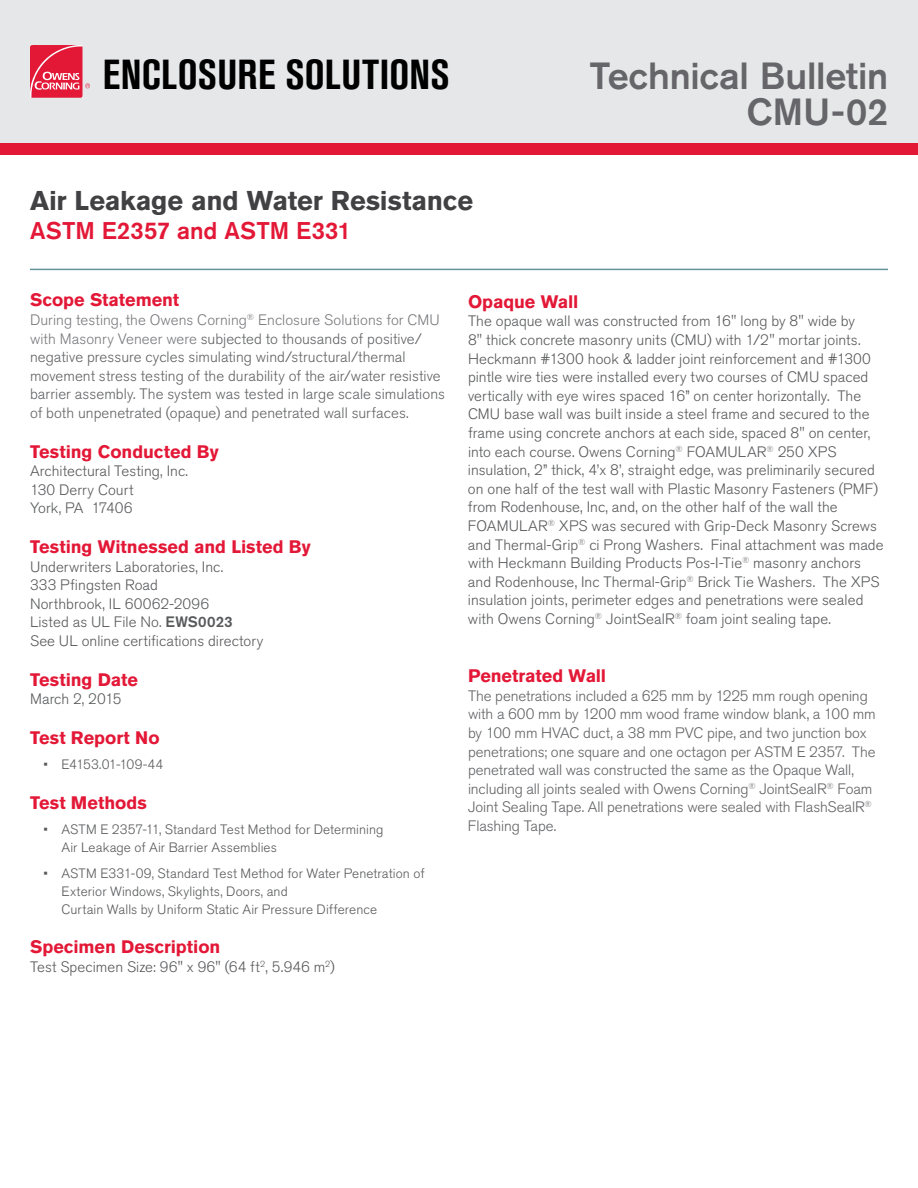
<style>
.page{position:relative;width:918px;height:1188px;background:#fff}
.page>*{position:absolute;margin:0;border:0;box-sizing:border-box;transform-origin:0 0}
.t1{font:700 condensed 41.55px "Akzidenz Grotesk Pro";letter-spacing:.01em;color:#000}
.t2{font:500 37.5px/36px "Akzidenz Grotesk Pro";letter-spacing:-.005em;color:#65656a;text-align:right}
.t3{font:700 27px "Akzidenz Grotesk Pro";letter-spacing:-.005em;color:#414042}
.t4{font:500 24px "Akzidenz Grotesk Pro";color:#e31837}
.t5{font:700 18px "Akzidenz Grotesk Pro";color:#e31837}
.t6{font:300 15px/18.6px "Akzidenz Grotesk Pro";letter-spacing:.005em;color:#58595b}
.t7{font:300 15px/18.6px "Akzidenz Grotesk Pro";color:#616264}
.t8{font:300 13.5px/18px "Akzidenz Grotesk Pro";letter-spacing:.01em;color:#58595b}
.t9{font:300 13.5px "Akzidenz Grotesk Pro";letter-spacing:-.035em;color:#58595b}
.s1{color:#797a7d}
.s2{font-weight:500}
.s3{font-weight:400}
</style>
<div class="page">
<div style="left:0;top:0;width:918px;height:143px;background:#e6e7e8"></div>
<div style="left:0;top:143px;width:918px;height:12px;background:#e31837"></div>
<svg style="left:30px;top:45px;width:60px;height:53px;background:#e65168"></svg>
<hr style="left:30px;top:269px;width:858px;height:1px;background:#67919b">
<h1 class="t1" style="left:103px;top:48px;width:348px">ENCLOSURE SOLUTIONS</h1>
<h2 class="t2" style="left:589px;top:58px;width:300px">Technical Bulletin<br>CMU-02</h2>
<h3 class="t3" style="left:30px;top:184px;width:445px">Air Leakage and Water Resistance</h3>
<h3 class="t4" style="left:30px;top:215px;width:323px">ASTM E2357 and ASTM E331</h3>
<p class="t5" style="left:30px;top:288px;width:151px">Scope Statement</p>
<p class="t7" style="left:30px;top:310px;width:417px"><span class="s1">During testing, the Owens Corning</span><sup>®</sup> <span class="s1">Enclosure Solutions for CMU with Masonry Veneer were</span> subjected to thousands of positive/ negative pressure cycles simulating wind/structural/thermal movement stress testing of the durability of the air/water resistive barrier assembly. The system was tested in large scale simulations of both unpenetrated (opaque) and penetrated wall surfaces.</p>
<p class="t5" style="left:30px;top:440px;width:190px">Testing Conducted By</p>
<p class="t6" style="left:30px;top:462px;width:160px">Architectural Testing, Inc.<br>130 Derry Court<br>York, PA 17406</p>
<p class="t5" style="left:30px;top:535px;width:282px">Testing Witnessed and Listed By</p>
<p class="t6" style="left:30px;top:557px;width:235px">Underwriters Laboratories, Inc.<br>333 Pfingsten Road<br>Northbrook, IL 60062-2096<br>Listed as UL File No. <span class="s2">EWS0023<br></span>See UL online certifications directory</p>
<p class="t5" style="left:30px;top:668px;width:109px">Testing Date</p>
<p class="t6" style="left:30px;top:690px;width:93px">March 2, 2015</p>
<p class="t5" style="left:30px;top:726px;width:131px">Test Report No</p>
<p class="t9" style="left:44px;top:756px;width:121px">• E4153.01-109-44</p>
<p class="t5" style="left:30px;top:791px;width:118px">Test Methods</p>
<p class="t8" style="left:61px;top:821px;width:324px;text-indent:-18px">• ASTM E 2357-11, Standard Test Method for Determining<br>Air Leakage of Air Barrier Assemblies</p>
<p class="t8" style="left:61px;top:864px;width:365px;text-indent:-18px">• ASTM E331-09, Standard Test Method for Water Penetration of<br>Exterior Windows, Skylights, Doors, and<br>Curtain Walls by Uniform Static Air Pressure Difference</p>
<p class="t5" style="left:30px;top:935px;width:192px">Specimen Description</p>
<p class="t6" style="left:30px;top:957px;width:306px">Test Specimen Size: 96<span class="s3">"</span> x 96<span class="s3">"</span> (64 ft<sup>2</sup>, 5.946 m<sup>2</sup>)</p>
<p class="t5" style="left:468px;top:290px;width:112px">Opaque Wall</p>
<p class="t6" style="left:468px;top:312px;width:417px">The opaque wall was constructed from 16" long by 8" wide by<br>8" thick concrete masonry units (CMU) with 1/2" mortar joints.<br>Heckmann #1300 hook &amp; ladder joint reinforcement and #1300 pintle wire ties were installed every two courses of CMU spaced vertically with eye wires spaced 16” on center horizontally. The CMU base wall was built inside a steel frame and secured to the frame using concrete anchors at each side, spaced 8" on center, into each course. Owens Corning<sup>®</sup> FOAMULAR<sup>®</sup> 250 XPS insulation, 2” thick, 4’x 8’, straight edge, was preliminarily secured on one half of the test wall with Plastic Masonry Fasteners (PMF) from Rodenhouse, Inc, and, on the other half of the wall the FOAMULAR<sup>®</sup> XPS was secured with Grip-Deck Masonry Screws and Thermal-Grip<sup>®</sup> ci Prong Washers. Final attachment was made with Heckmann Building Products Pos-I-Tie<sup>®</sup> masonry anchors and Rodenhouse, Inc Thermal-Grip<sup>®</sup> Brick Tie Washers. The XPS insulation joints, perimeter edges and penetrations were sealed with Owens Corning<sup>®</sup> JointSealR<sup>®</sup> foam joint sealing tape.</p>
<p class="t5" style="left:468px;top:664px;width:140px">Penetrated Wall</p>
<p class="t7" style="left:468px;top:686px;width:409px">The penetrations included a 625 mm by 1225 mm rough opening with a 600 mm by 1200 mm wood frame window blank, a 100 mm by 100 mm HVAC duct, a 38 mm PVC pipe, and two junction box penetrations; one square and one octagon per ASTM E 2357. The penetrated wall was constructed the same as the Opaque Wall, including all joints sealed with Owens Corning<sup>®</sup> JointSealR<sup>®</sup> Foam Joint Sealing Tape. All penetrations were sealed with FlashSealR<sup>® </sup>Flashing Tape.</p>
</div>
